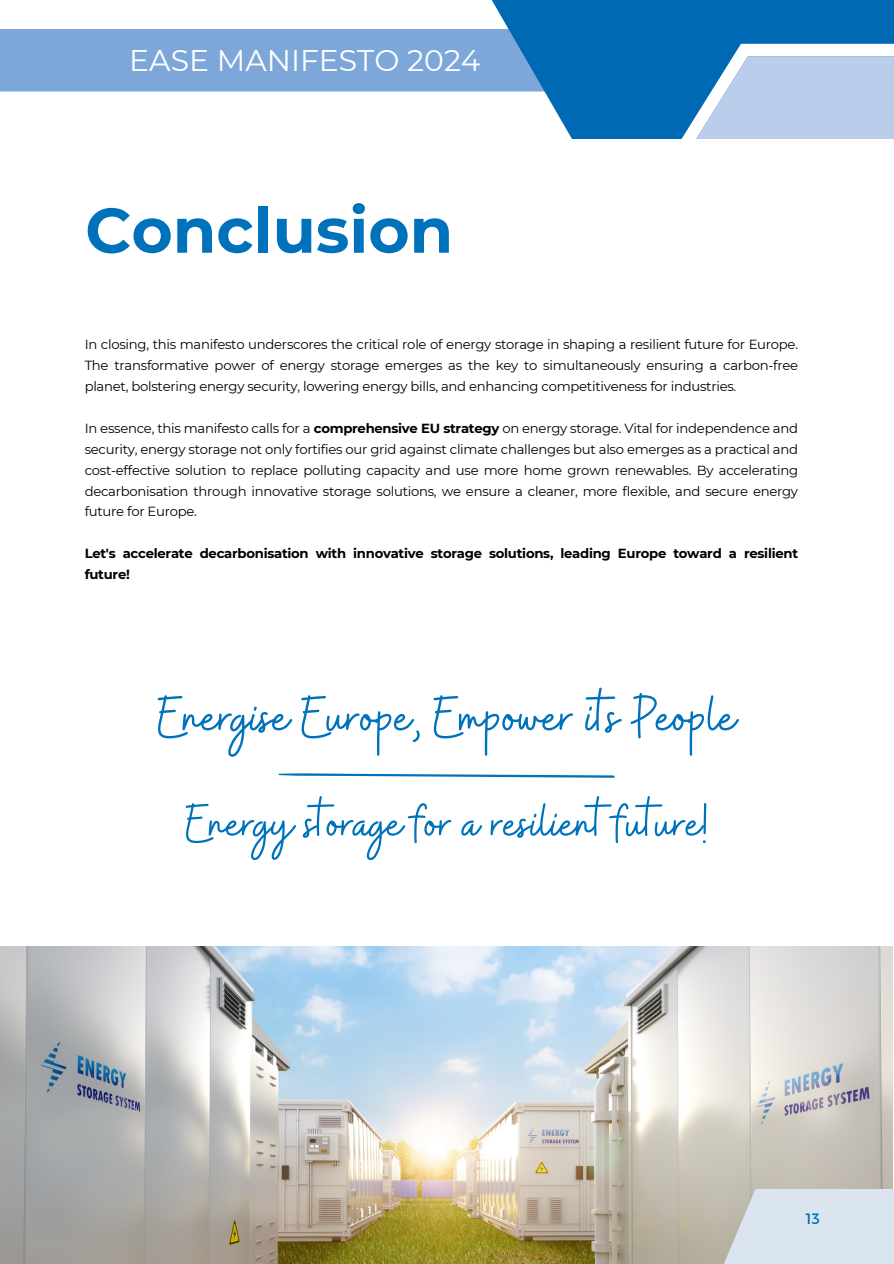
<style>
.page{position:relative;width:894px;height:1264px;background:#fff}
.page>*{position:absolute;margin:0;border:0;box-sizing:border-box;transform-origin:0 0}
.t1{font:700 63px "Montserrat";color:#0072bc}
.t2{font:60px "Buffalo";color:#0072bc}
.t3{font:55.5px "Buffalo";color:#0072bc}
.t4{font:29.85px "Montserrat";color:#fff}
.t5{font:15px "Montserrat";color:#0072bc}
.t6{font:13.2px/20.9px "Montserrat";letter-spacing:-.02em;color:#000;text-align:justify}
.t7{font:700 13.2px/20.9px "Montserrat";letter-spacing:-.02em;color:#000}
.s1{font-weight:700}
</style>
<div class="page">
<div style="left:491px;top:0;width:402px;height:29px;background:#0069b4"></div>
<svg style="left:0;top:29px;width:893px;height:109px"></svg>
<img style="left:0;top:946px;width:892px;height:317px">
<div style="left:722px;top:1188px;width:171px;height:75px;background:#dbe5f0"></div>
<svg style="left:278px;top:773px;width:337px;height:4px"></svg>
<h3 class="t4" style="left:129px;top:42px;width:353px">EASE MANIFESTO 2024</h3>
<h2 class="t1" style="left:85px;top:192px;width:369px">Conclusion</h2>
<p class="t6" style="left:85px;top:334px;width:714px">In closing, this manifesto underscores the critical role of energy storage in shaping a resilient future for Europe.<br>The transformative power of energy storage emerges as the key to simultaneously ensuring a carbon-free planet, bolstering energy security, lowering energy bills, and enhancing competitiveness for industries.</p>
<p class="t6" style="left:85px;top:417px;width:714px">In essence, this manifesto calls for a <span class="s1">comprehensive EU strategy</span> on energy storage. Vital for independence and security, energy storage not only fortifies our grid against climate challenges but also emerges as a practical and cost-effective solution to replace polluting capacity and use more home grown renewables. By accelerating decarbonisation through innovative storage solutions, we ensure a cleaner, more flexible, and secure energy future for Europe.</p>
<h4 class="t7" style="left:85px;top:543px;width:714px">Let's accelerate decarbonisation with innovative storage solutions, leading Europe toward a resilient future!</h4>
<p class="t2" style="left:158px;top:678px;width:579px">Energise Europe, Empower its People</p>
<p class="t3" style="left:186px;top:787px;width:523px">Energy storage for a resilient future!</p>
<p class="t5" style="left:805px;top:1208px;width:15px">13</p>
</div>
